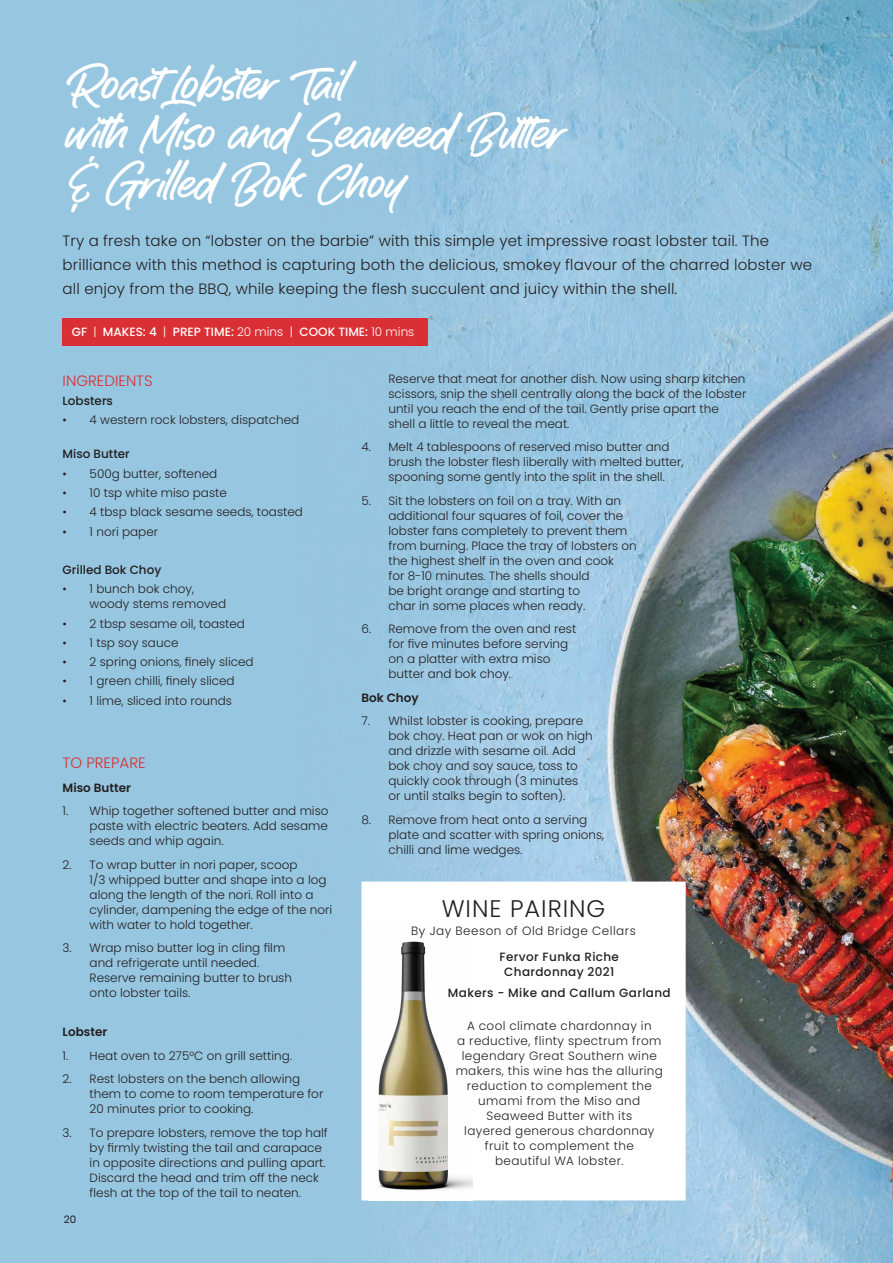
<style>
.page{position:relative;width:893px;height:1263px;background:#97c6e0}
.page>*{position:absolute;margin:0;border:0;box-sizing:border-box;transform-origin:0 0}
.t1{font:48px/49.5px "Awaking";letter-spacing:-.01em;color:#fff}
.t2{font:300 24px "Poppins";letter-spacing:.04em;color:#231f20}
.t3{font:300 15px/24px "Poppins";letter-spacing:.01em;color:#231f20}
.t4{font:300 15px "Poppins";color:#da2f34}
.t5{font:300 12px/15px "Poppins";color:#231f20}
.t6{font:300 12px/15px "Poppins";letter-spacing:.03em;color:#231f20;text-align:center}
.t7{font:500 12px/15px "Poppins";letter-spacing:.03em;color:#231f20;text-align:center}
.t8{font:500 12px "Poppins";color:#fff}
.t9{font:500 12px "Poppins";color:#231f20}
.t10{font:300 12px "Poppins";letter-spacing:.04em;color:#231f20}
.t11{font:600 12px "Poppins";color:#231f20}
.t12{font:10.5px "Poppins";color:#231f20}
.s1{font-weight:300}
</style>
<div class="page">
<img style="left:361px;top:0;width:532px;height:1263px">
<div style="left:63px;top:318px;width:365px;height:28px;background:#da2f34"></div>
<div style="left:361px;top:881px;width:325px;height:319px;background:#fff;border:3px solid #fff"></div>
<img style="left:369px;top:941px;width:103px;height:259px">
<p class="t1" style="left:64px;top:57px;width:502px">Roast Lobster Tail<br>with Miso and Seaweed Butter &amp; Grilled Bok Choy</p>
<p class="t3" style="left:63px;top:229px;width:751px">Try a fresh take on “lobster on the barbie” with this simple yet impressive roast lobster tail. The brilliance with this method is capturing both the delicious, smokey flavour of the charred lobster we all enjoy from the BBQ, while keeping the flesh succulent and juicy within the shell.</p>
<p class="t8" style="left:72px;top:324px;width:344px">GF <span class="s1">|</span> MAKES: 4 <span class="s1">|</span> PREP TIME: <span class="s1">20 mins |</span> COOK TIME: <span class="s1">10 mins</span></p>
<p class="t4" style="left:63px;top:372px;width:92px">INGREDIENTS</p>
<p class="t9" style="left:63px;top:394px;width:52px">Lobsters</p>
<p class="t5" style="left:63px;top:413px;width:238px">• 4 western rock lobsters, dispatched</p>
<p class="t9" style="left:63px;top:447px;width:69px">Miso Butter</p>
<p class="t5" style="left:63px;top:466px;width:156px">• 500g butter, softened</p>
<p class="t5" style="left:63px;top:485px;width:166px">• 10 tsp white miso paste</p>
<p class="t5" style="left:63px;top:505px;width:242px">• 4 tbsp black sesame seeds, toasted</p>
<p class="t5" style="left:63px;top:524px;width:97px">• 1 nori paper</p>
<p class="t9" style="left:63px;top:563px;width:100px">Grilled Bok Choy</p>
<p class="t5" style="left:90px;top:582px;width:138px;text-indent:-27px">• 1 bunch bok choy, woody stems removed</p>
<p class="t5" style="left:63px;top:616px;width:184px">• 2 tbsp sesame oil, toasted</p>
<p class="t5" style="left:63px;top:635px;width:117px">• 1 tsp soy sauce</p>
<p class="t5" style="left:63px;top:654px;width:193px">• 2 spring onions, finely sliced</p>
<p class="t5" style="left:63px;top:674px;width:174px">• 1 green chilli, finely sliced</p>
<p class="t5" style="left:63px;top:693px;width:171px">• 1 lime, sliced into rounds</p>
<p class="t4" style="left:63px;top:754px;width:85px">TO PREPARE</p>
<p class="t11" style="left:63px;top:781px;width:70px">Miso Butter</p>
<p class="t5" style="left:90px;top:804px;width:240px;text-align:justify;text-indent:-27px">1. Whip together softened butter and miso paste with electric beaters. Add sesame seeds and whip again.</p>
<p class="t5" style="left:90px;top:857px;width:244px;text-indent:-27px">2. To wrap butter in nori paper, scoop<br>1/3 whipped butter and shape into a log along the length of the nori. Roll into a cylinder, dampening the edge of the nori with water to hold together.</p>
<p class="t5" style="left:90px;top:941px;width:204px;text-indent:-27px">3. Wrap miso butter log in cling film and refrigerate until needed.<br>Reserve remaining butter to brush onto lobster tails.</p>
<p class="t11" style="left:63px;top:1025px;width:46px">Lobster</p>
<p class="t5" style="left:63px;top:1048px;width:231px">1. Heat oven to 275°C on grill setting.</p>
<p class="t5" style="left:90px;top:1071px;width:235px;text-indent:-27px">2. Rest lobsters on the bench allowing them to come to room temperature for<br>20 minutes prior to cooking.</p>
<p class="t5" style="left:90px;top:1125px;width:240px;text-indent:-27px">3. To prepare lobsters, remove the top half by firmly twisting the tail and carapace in opposite directions and pulling apart.<br>Discard the head and trim off the neck flesh at the top of the tail to neaten.</p>
<p class="t12" style="left:64px;top:1213px;width:14px">20</p>
<p class="t5" style="left:388px;top:371px;width:359px">Reserve that meat for another dish. Now using sharp kitchen scissors, snip the shell centrally along the back of the lobster until you reach the end of the tail. Gently prise apart the shell a little to reveal the meat.</p>
<p class="t5" style="left:388px;top:439px;width:297px;text-indent:-27px">4. Melt 4 tablespoons of reserved miso butter and brush the lobster flesh liberally with melted butter, spooning some gently into the split in the shell.</p>
<p class="t5" style="left:388px;top:493px;width:250px;text-indent:-27px">5. Sit the lobsters on foil on a tray. With an additional four squares of foil, cover the lobster fans completely to prevent them from burning. Place the tray of lobsters on the highest shelf in the oven and cook<br>for 8-10 minutes. The shells should<br>be bright orange and starting to<br>char in some places when ready.</p>
<p class="t5" style="left:388px;top:621px;width:189px;text-indent:-27px">6. Remove from the oven and rest for five minutes before serving on a platter with extra miso butter and bok choy.</p>
<p class="t11" style="left:361px;top:690px;width:59px">Bok Choy</p>
<p class="t5" style="left:388px;top:713px;width:206px;text-indent:-27px">7. Whilst lobster is cooking, prepare bok choy. Heat pan or wok on high and drizzle with sesame oil. Add bok choy and soy sauce, toss to quickly cook through (3 minutes or until stalks begin to soften).</p>
<p class="t5" style="left:388px;top:812px;width:217px;text-indent:-27px">8. Remove from heat onto a serving plate and scatter with spring onions, chilli and lime wedges.</p>
<p class="t2" style="left:442px;top:895px;width:165px">WINE PAIRING</p>
<p class="t10" style="left:411px;top:924px;width:226px">By Jay Beeson of Old Bridge Cellars</p>
<p class="t7" style="left:500px;top:949px;width:121px">Fervor Funka Riche<br>Chardonnay 2021</p>
<p class="t7" style="left:448px;top:986px;width:224px">Makers - Mike and Callum Garland</p>
<p class="t6" style="left:456px;top:1018px;width:209px">A cool climate chardonnay in<br>a reductive, flinty spectrum from legendary Great Southern wine makers, this wine has the alluring reduction to complement the umami from the Miso and<br>Seaweed Butter with its<br>layered generous chardonnay fruit to complement the beautiful WA lobster.</p>
</div>
